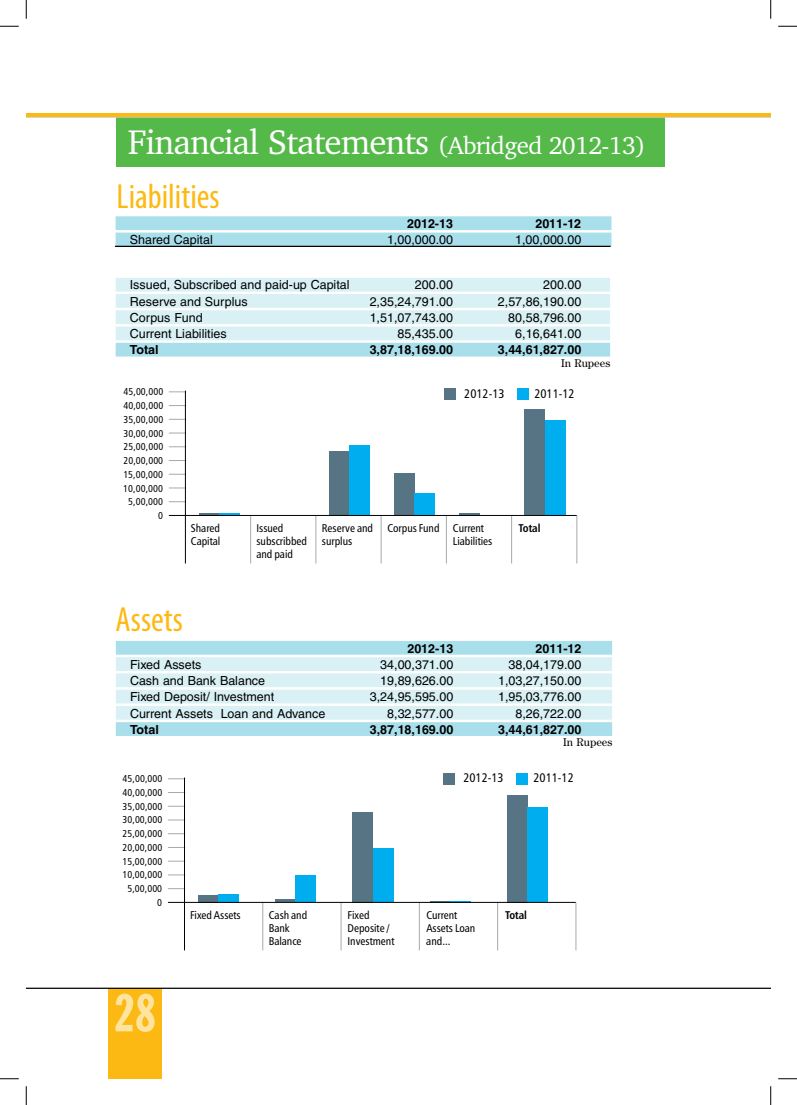
<style>
.page{position:relative;width:797px;height:1105px;background:#fff}
.page>*{position:absolute;margin:0;border:0;box-sizing:border-box;transform-origin:0 0}
.t1{font:extra-condensed 52.5px "Franklin Gothic BT";color:#ffe49d}
.t2{font:35px "Charter BT";letter-spacing:-.03em;color:#fff}
.t3{font:condensed 35px "Myriad Pro";color:#fdb913}
.t4{font:12.5px "Helvetica";color:#000}
.t5{font:700 12.5px "Helvetica";color:#000}
.t6{font:12.5px "Humanist 777 BT Roman Condensed B";letter-spacing:-.005em;color:#000}
.t7{font:11.25px/13.1px "Humanist 777 BT Roman Condensed B";letter-spacing:-.005em;color:#000}
.t8{font:11.25px "Century IT Cby BT";color:#000}
.t9{font:11.25px "Humanist 777 BT Bold Condensed B";color:#000}
.t10{font:10px/13.8px "Humanist 777 BT Roman Condensed B";letter-spacing:.005em;color:#000;text-align:right}
.s1{font-size:25px}
</style>
<div class="page">
<div style="left:116px;top:117px;width:548px;height:50px;background:#54b948"></div>
<div style="left:108px;top:988px;width:54px;height:91px;background:#fdb913"></div>
<svg style="left:116px;top:232px;width:495px;height:15px"></svg>
<div style="left:116px;top:216px;width:495px;height:14px;background:#a9deeb"></div>
<div style="left:116px;top:233px;width:495px;height:13px;background:#a9deeb"></div>
<div style="left:116px;top:278px;width:494px;height:80px;background:linear-gradient(to right,#f7fcfd,#f7fcfd)"></div>
<div style="left:116px;top:278px;width:494px;height:14px;background:#d9f0f5"></div>
<div style="left:116px;top:294px;width:494px;height:14px;background:#d9f0f5"></div>
<div style="left:116px;top:310px;width:494px;height:14px;background:#d9f0f5"></div>
<div style="left:116px;top:327px;width:494px;height:13px;background:#d9f0f5"></div>
<div style="left:116px;top:343px;width:494px;height:14px;background:#a9deeb"></div>
<div style="left:116px;top:641px;width:496px;height:14px;background:#a9deeb"></div>
<div style="left:116px;top:657px;width:496px;height:14px;background:#d9f0f5"></div>
<div style="left:116px;top:673px;width:496px;height:14px;background:#d9f0f5"></div>
<div style="left:116px;top:690px;width:496px;height:13px;background:#d9f0f5"></div>
<div style="left:116px;top:706px;width:496px;height:14px;background:#d9f0f5"></div>
<div style="left:116px;top:722px;width:496px;height:14px;background:#a9deeb"></div>
<hr style="left:115px;top:246px;width:495px;height:1px;background:#000">
<svg style="left:169px;top:501px;width:16px;height:1px"></svg>
<svg style="left:169px;top:488px;width:16px;height:1px"></svg>
<svg style="left:169px;top:474px;width:16px;height:1px"></svg>
<svg style="left:169px;top:460px;width:16px;height:1px"></svg>
<svg style="left:169px;top:447px;width:16px;height:1px"></svg>
<svg style="left:169px;top:433px;width:16px;height:1px"></svg>
<svg style="left:169px;top:419px;width:16px;height:1px"></svg>
<svg style="left:169px;top:405px;width:16px;height:1px"></svg>
<svg style="left:169px;top:392px;width:16px;height:1px"></svg>
<hr style="left:199px;top:513px;width:20px;height:2px;background:#567483">
<hr style="left:219px;top:513px;width:21px;height:2px;background:#00aeef">
<div style="left:329px;top:451px;width:20px;height:64px;background:#567483"></div>
<div style="left:349px;top:445px;width:21px;height:70px;background:#00aeef"></div>
<div style="left:394px;top:474px;width:21px;height:41px;background:#567483"></div>
<div style="left:415px;top:493px;width:20px;height:22px;background:#00aeef"></div>
<hr style="left:459px;top:513px;width:21px;height:2px;background:#567483">
<div style="left:524px;top:409px;width:21px;height:106px;background:#567483"></div>
<div style="left:444px;top:389px;width:12px;height:11px;background:#567483"></div>
<div style="left:517px;top:389px;width:11px;height:11px;background:#00aeef"></div>
<div style="left:545px;top:420px;width:20px;height:95px;background:#00aeef"></div>
<hr style="left:185px;top:391px;width:1px;height:172px;background:#000">
<hr style="left:250px;top:515px;width:1px;height:48px;background:#a7a9ac">
<hr style="left:316px;top:515px;width:1px;height:48px;background:#a7a9ac">
<hr style="left:381px;top:515px;width:1px;height:48px;background:#a7a9ac">
<hr style="left:446px;top:515px;width:1px;height:48px;background:#a7a9ac">
<hr style="left:511px;top:515px;width:1px;height:48px;background:#a7a9ac">
<hr style="left:576px;top:515px;width:1px;height:48px;background:#a7a9ac">
<hr style="left:169px;top:515px;width:407px;height:1px;background:#000">
<svg style="left:168px;top:888px;width:16px;height:1px"></svg>
<svg style="left:168px;top:875px;width:16px;height:1px"></svg>
<svg style="left:168px;top:861px;width:16px;height:1px"></svg>
<svg style="left:168px;top:847px;width:16px;height:1px"></svg>
<svg style="left:168px;top:833px;width:16px;height:1px"></svg>
<svg style="left:168px;top:820px;width:16px;height:1px"></svg>
<svg style="left:168px;top:806px;width:16px;height:1px"></svg>
<svg style="left:168px;top:792px;width:16px;height:1px"></svg>
<svg style="left:168px;top:778px;width:16px;height:1px"></svg>
<div style="left:198px;top:895px;width:20px;height:7px;background:#567483"></div>
<div style="left:218px;top:894px;width:21px;height:8px;background:#00aeef"></div>
<hr style="left:275px;top:899px;width:21px;height:3px;background:#567483">
<div style="left:296px;top:875px;width:20px;height:27px;background:#00aeef"></div>
<div style="left:353px;top:812px;width:20px;height:90px;background:#567483"></div>
<div style="left:373px;top:849px;width:20px;height:53px;background:#00aeef"></div>
<svg style="left:430px;top:901px;width:41px;height:1px"></svg>
<div style="left:507px;top:795px;width:20px;height:107px;background:#567483"></div>
<div style="left:527px;top:807px;width:21px;height:95px;background:#00aeef"></div>
<hr style="left:184px;top:778px;width:1px;height:172px;background:#000">
<hr style="left:262px;top:902px;width:1px;height:48px;background:#a7a9ac">
<hr style="left:341px;top:902px;width:1px;height:48px;background:#a7a9ac">
<hr style="left:419px;top:902px;width:1px;height:48px;background:#a7a9ac">
<hr style="left:497px;top:902px;width:1px;height:48px;background:#a7a9ac">
<hr style="left:575px;top:902px;width:1px;height:48px;background:#a7a9ac">
<div style="left:443px;top:773px;width:12px;height:11px;background:#567483"></div>
<div style="left:516px;top:773px;width:11px;height:11px;background:#00aeef"></div>
<hr style="left:168px;top:902px;width:408px;height:1px;background:#000">
<hr style="left:26px;top:116px;width:744px;height:2px;background:#c0cfd7">
<hr style="left:26px;top:113px;width:744px;height:4px;background:#fdb913">
<hr style="left:26px;top:988px;width:744px;height:1px;background:#000">
<svg style="left:0;top:25px;width:19px;height:2px"></svg>
<svg style="left:778px;top:25px;width:19px;height:2px"></svg>
<svg style="left:0;top:1078px;width:19px;height:1px"></svg>
<svg style="left:778px;top:1078px;width:19px;height:1px"></svg>
<svg style="left:25px;top:0;width:2px;height:19px"></svg>
<svg style="left:25px;top:1086px;width:2px;height:19px"></svg>
<svg style="left:770px;top:0;width:1px;height:19px"></svg>
<svg style="left:770px;top:1086px;width:1px;height:19px"></svg>
<h2 class="t2" style="left:128px;top:120px;width:519px">Financial Statements <span class="s1">(Abridged 2012-13)</span></h2>
<h2 class="t3" style="left:117px;top:175px;width:104px">Liabilities</h2>
<p class="t5" style="left:407px;top:216px;width:47px">2012-13</p>
<p class="t5" style="left:535px;top:216px;width:47px">2011-12</p>
<p class="t4" style="left:130px;top:233px;width:85px">Shared Capital</p>
<p class="t4" style="left:387px;top:233px;width:68px">1,00,000.00</p>
<p class="t4" style="left:515px;top:233px;width:68px">1,00,000.00</p>
<p class="t4" style="left:130px;top:278px;width:221px">Issued, Subscribed and paid-up Capital</p>
<p class="t4" style="left:415px;top:278px;width:40px">200.00</p>
<p class="t4" style="left:543px;top:278px;width:40px">200.00</p>
<p class="t4" style="left:130px;top:294px;width:119px">Reserve and Surplus</p>
<p class="t4" style="left:370px;top:294px;width:85px">2,35,24,791.00</p>
<p class="t4" style="left:498px;top:294px;width:85px">2,57,86,190.00</p>
<p class="t4" style="left:130px;top:310px;width:74px">Corpus Fund</p>
<p class="t4" style="left:370px;top:310px;width:85px">1,51,07,743.00</p>
<p class="t4" style="left:508px;top:310px;width:74px">80,58,796.00</p>
<p class="t4" style="left:130px;top:327px;width:98px">Current Liabilities</p>
<p class="t4" style="left:397px;top:327px;width:57px">85,435.00</p>
<p class="t4" style="left:515px;top:327px;width:68px">6,16,641.00</p>
<p class="t5" style="left:130px;top:342px;width:30px">Total</p>
<p class="t5" style="left:370px;top:342px;width:85px">3,87,18,169.00</p>
<p class="t5" style="left:498px;top:342px;width:85px">3,44,61,827.00</p>
<p class="t10" style="left:123px;top:385px;width:42px">45,00,000<br>40,00,000<br>35,00,000<br>30,00,000<br>25,00,000<br>20,00,000<br>15,00,000<br>10,00,000<br>5,00,000<br>0</p>
<p class="t8" style="left:561px;top:356px;width:51px">In Rupees</p>
<p class="t6" style="left:464px;top:386px;width:42px">2012-13</p>
<p class="t6" style="left:534px;top:386px;width:42px">2011-12</p>
<p class="t7" style="left:191px;top:521px;width:31px">Shared</p>
<p class="t9" style="left:518px;top:521px;width:24px">Total</p>
<p class="t7" style="left:191px;top:534px;width:31px">Capital</p>
<p class="t7" style="left:256px;top:521px;width:52px">Issued subscribbed and paid</p>
<p class="t7" style="left:322px;top:521px;width:53px">Reserve and surplus</p>
<p class="t7" style="left:453px;top:521px;width:41px;text-indent:-65px">Corpus Fund Current<br>Liabilities</p>
<h2 class="t3" style="left:115px;top:598px;width:69px">Assets</h2>
<p class="t5" style="left:407px;top:640px;width:47px">2012-13</p>
<p class="t5" style="left:535px;top:640px;width:47px">2011-12</p>
<p class="t4" style="left:130px;top:657px;width:73px">Fixed Assets</p>
<p class="t4" style="left:380px;top:657px;width:74px">34,00,371.00</p>
<p class="t4" style="left:508px;top:657px;width:74px">38,04,179.00</p>
<p class="t4" style="left:130px;top:673px;width:137px">Cash and Bank Balance</p>
<p class="t4" style="left:380px;top:673px;width:74px">19,89,626.00</p>
<p class="t4" style="left:498px;top:673px;width:85px">1,03,27,150.00</p>
<p class="t4" style="left:130px;top:690px;width:146px">Fixed Deposit/ Investment</p>
<p class="t4" style="left:370px;top:690px;width:85px">3,24,95,595.00</p>
<p class="t4" style="left:498px;top:690px;width:85px">1,95,03,776.00</p>
<p class="t4" style="left:130px;top:706px;width:197px">Current Assets Loan and Advance</p>
<p class="t4" style="left:387px;top:706px;width:68px">8,32,577.00</p>
<p class="t4" style="left:515px;top:706px;width:68px">8,26,722.00</p>
<p class="t5" style="left:130px;top:722px;width:30px">Total</p>
<p class="t5" style="left:370px;top:722px;width:85px">3,87,18,169.00</p>
<p class="t5" style="left:498px;top:722px;width:85px">3,44,61,827.00</p>
<p class="t10" style="left:122px;top:772px;width:42px">45,00,000<br>40,00,000<br>35,00,000<br>30,00,000<br>25,00,000<br>20,00,000<br>15,00,000<br>10,00,000<br>5,00,000<br>0</p>
<h1 class="t1" style="left:114px;top:982px;width:43px">28</h1>
<p class="t8" style="left:563px;top:735px;width:51px">In Rupees</p>
<p class="t6" style="left:463px;top:770px;width:42px">2012-13</p>
<p class="t6" style="left:533px;top:770px;width:42px">2011-12</p>
<p class="t7" style="left:190px;top:908px;width:52px">Fixed Assets</p>
<p class="t9" style="left:505px;top:908px;width:24px">Total</p>
<p class="t7" style="left:269px;top:908px;width:40px">Cash and<br>Bank<br>Balance</p>
<p class="t7" style="left:347px;top:908px;width:48px">Fixed<br>Deposite /<br>Investment</p>
<p class="t7" style="left:426px;top:908px;width:51px">Current<br>Assets Loan and...</p>
</div>
